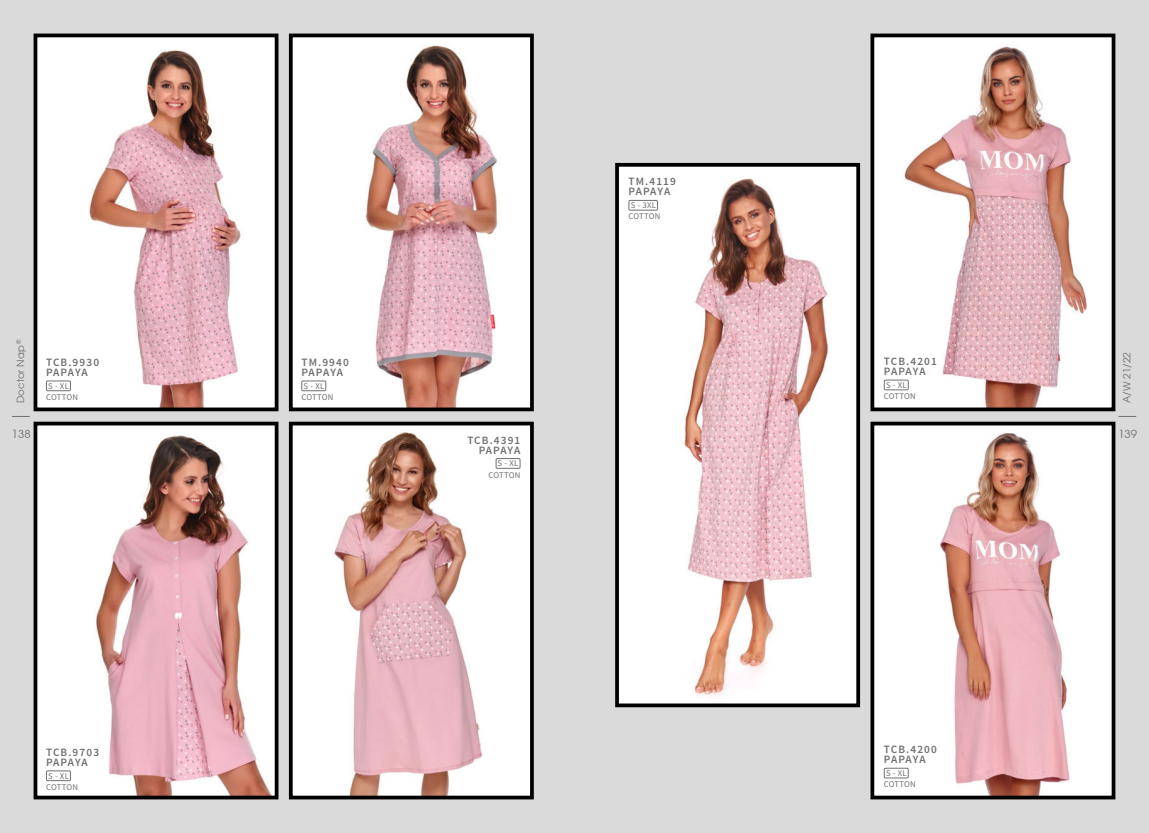
<style>
.page{position:relative;width:1149px;height:833px;background:#fff}
.page>*{position:absolute;margin:0;border:0;box-sizing:border-box;transform-origin:0 0}
.t1{font:600 11.25px/10px "Source Sans Pro";letter-spacing:.1em;color:#706f6f}
.t2{font:11.25px "ITC Avant Garde Gothic";color:#706f6f}
.t3{font:10px "ITC Avant Garde Gothic";color:#706f6f}
.t4{font:8.75px/11.2px "Source Sans Pro";letter-spacing:.025em;color:#706f6f}
</style>
<div class="page">
<div style="left:0;top:0;width:573px;height:833px;background:#dadada"></div>
<div style="left:574px;top:0;width:574px;height:833px;background:#dadada"></div>
<img style="left:39px;top:39px;width:234px;height:367px">
<div style="left:34px;top:34px;width:244px;height:377px;border:4px solid #000"></div>
<img style="left:39px;top:427px;width:234px;height:367px">
<div style="left:34px;top:422px;width:244px;height:377px;border:4px solid #000"></div>
<img style="left:294px;top:39px;width:234px;height:367px">
<div style="left:289px;top:34px;width:244px;height:377px;border:4px solid #000"></div>
<img style="left:620px;top:168px;width:234px;height:534px">
<div style="left:615px;top:163px;width:244px;height:544px;border:4px solid #000"></div>
<img style="left:875px;top:427px;width:234px;height:367px">
<div style="left:870px;top:422px;width:244px;height:377px;border:4px solid #000"></div>
<img style="left:294px;top:427px;width:234px;height:367px">
<div style="left:289px;top:422px;width:244px;height:377px;border:4px solid #000"></div>
<img style="left:875px;top:39px;width:234px;height:367px">
<div style="left:870px;top:34px;width:244px;height:377px;border:4px solid #000"></div>
<div style="left:883px;top:380px;width:25px;height:10px;border:1px solid #706f6f"></div>
<div style="left:883px;top:768px;width:25px;height:10px;border:1px solid #706f6f"></div>
<div style="left:301px;top:381px;width:25px;height:10px;border:1px solid #706f6f"></div>
<div style="left:46px;top:770px;width:25px;height:11px;border:1px solid #706f6f"></div>
<div style="left:46px;top:381px;width:25px;height:10px;border:1px solid #706f6f"></div>
<div style="left:628px;top:200px;width:29px;height:10px;border:1px solid #706f6f"></div>
<div style="left:495px;top:458px;width:25px;height:10px;border:1px solid #706f6f"></div>
<svg style="left:12px;top:416px;width:18px;height:1px"></svg>
<svg style="left:1118px;top:416px;width:17px;height:1px"></svg>
<p class="t3" style="left:17px;top:403px;width:65px;rotate:-90deg">Doctor Nap <sup>®</sup></p>
<p class="t1" style="left:46px;top:357px;width:54px">TCB.9930<br>PAPAYA</p>
<p class="t4" style="left:46px;top:381px;width:33px">S - XL<br>COTTON</p>
<p class="t1" style="left:301px;top:357px;width:49px">TM.9940<br>PAPAYA</p>
<p class="t4" style="left:301px;top:381px;width:33px">S - XL<br>COTTON</p>
<p class="t1" style="left:628px;top:176px;width:49px">TM.4119<br>PAPAYA</p>
<p class="t4" style="left:628px;top:200px;width:33px">S - 3XL<br>COTTON</p>
<p class="t1" style="left:883px;top:356px;width:54px">TCB.4201<br>PAPAYA</p>
<p class="t4" style="left:883px;top:380px;width:33px">S - XL<br>COTTON</p>
<p class="t3" style="left:1122px;top:403px;width:52px;rotate:-90deg">A/W 21/22</p>
<p class="t2" style="left:12px;top:430px;width:20px">138</p>
<p class="t2" style="left:1117px;top:430px;width:20px">139</p>
<p class="t1" style="left:467px;top:434px;width:54px;text-align:right">TCB.4391<br>PAPAYA</p>
<p class="t4" style="left:488px;top:458px;width:33px;text-align:right">S - XL<br>COTTON</p>
<p class="t1" style="left:46px;top:747px;width:54px">TCB.9703<br>PAPAYA</p>
<p class="t4" style="left:46px;top:770px;width:33px">S - XL<br>COTTON</p>
<p class="t1" style="left:883px;top:744px;width:54px">TCB.4200<br>PAPAYA</p>
<p class="t4" style="left:883px;top:768px;width:33px">S - XL<br>COTTON</p>
</div>
